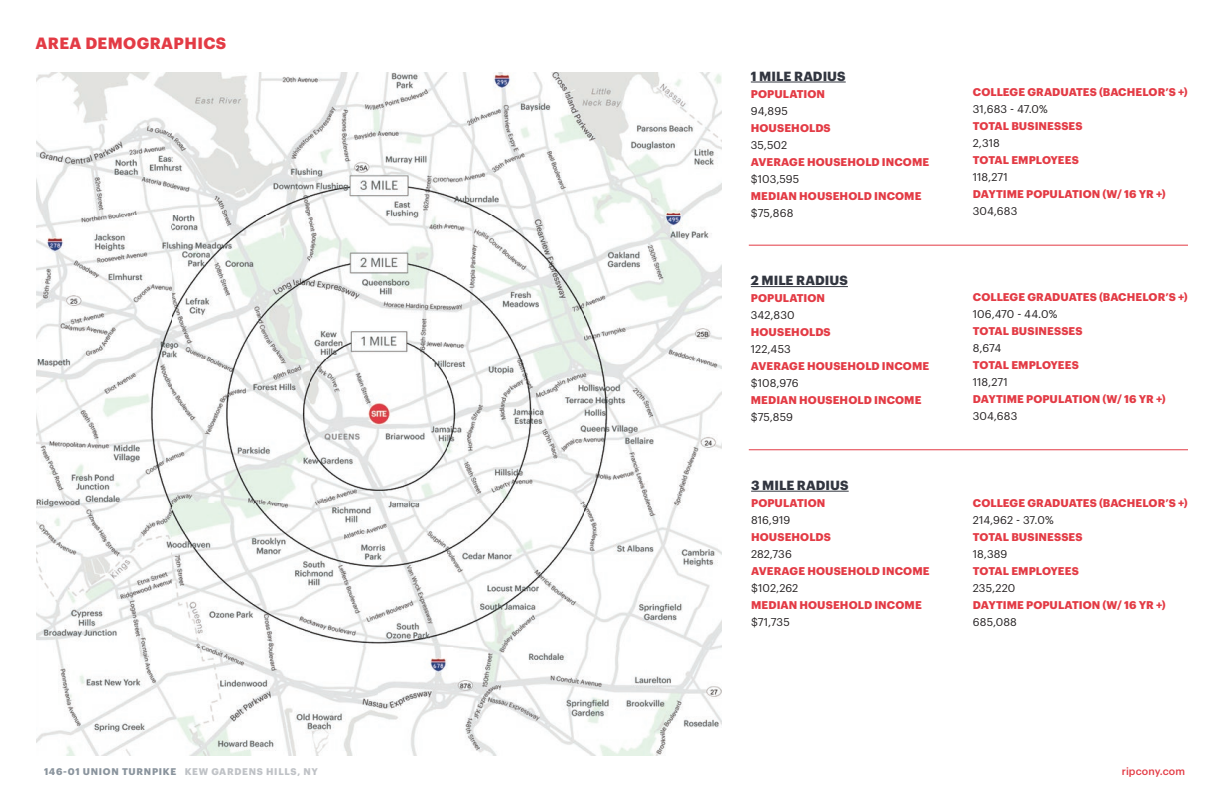
<style>
.page{position:relative;width:1224px;height:792px;background:#fff}
.page>*{position:absolute;margin:0;border:0;box-sizing:border-box;transform-origin:0 0}
.t1{font:700 16px "Graphik";letter-spacing:.025em;color:#e33b45}
.t2{font:700 13px "Graphik";color:#323640}
.t3{font:700 11px "Graphik";letter-spacing:.01em;color:#e33b45}
.t4{font:11px "Graphik";letter-spacing:.005em;color:#231f20}
.t5{font:500 10.5px "Graphik";letter-spacing:.01em;color:#e33b45}
.t6{font:700 9.5px "Graphik";letter-spacing:.075em;color:#8a949d}
.s1{color:#bfc2c6}
</style>
<div class="page">
<img style="left:36px;top:72px;width:686px;height:683px">
<hr style="left:749px;top:245px;width:439px;height:1px;background:#e33b45">
<hr style="left:749px;top:449px;width:439px;height:1px;background:#e33b45">
<hr style="left:751px;top:82px;width:95px;height:1px;background:#323640">
<hr style="left:751px;top:286px;width:97px;height:1px;background:#323640">
<hr style="left:751px;top:491px;width:98px;height:1px;background:#323640">
<h1 class="t1" style="left:36px;top:31px;width:192px">AREA DEMOGRAPHICS</h1>
<p class="t2" style="left:751px;top:66px;width:96px">1 MILE RADIUS</p>
<p class="t3" style="left:751px;top:85px;width:76px">POPULATION</p>
<p class="t4" style="left:751px;top:102px;width:38px">94,895</p>
<p class="t3" style="left:751px;top:119px;width:81px">HOUSEHOLDS</p>
<p class="t4" style="left:751px;top:136px;width:38px">35,502</p>
<p class="t3" style="left:751px;top:153px;width:180px">AVERAGE HOUSEHOLD INCOME</p>
<p class="t4" style="left:751px;top:170px;width:50px">$103,595</p>
<p class="t3" style="left:751px;top:187px;width:172px">MEDIAN HOUSEHOLD INCOME</p>
<p class="t4" style="left:751px;top:204px;width:44px">$75,868</p>
<p class="t2" style="left:751px;top:271px;width:99px">2 MILE RADIUS</p>
<p class="t3" style="left:751px;top:290px;width:76px">POPULATION</p>
<p class="t4" style="left:751px;top:307px;width:45px">342,830</p>
<p class="t3" style="left:751px;top:324px;width:81px">HOUSEHOLDS</p>
<p class="t4" style="left:751px;top:341px;width:42px">122,453</p>
<p class="t3" style="left:751px;top:358px;width:180px">AVERAGE HOUSEHOLD INCOME</p>
<p class="t4" style="left:751px;top:375px;width:49px">$108,976</p>
<p class="t3" style="left:751px;top:392px;width:172px">MEDIAN HOUSEHOLD INCOME</p>
<p class="t4" style="left:751px;top:409px;width:44px">$75,859</p>
<p class="t2" style="left:751px;top:475px;width:99px">3 MILE RADIUS</p>
<p class="t3" style="left:751px;top:494px;width:76px">POPULATION</p>
<p class="t4" style="left:751px;top:512px;width:41px">816,919</p>
<p class="t3" style="left:751px;top:528px;width:81px">HOUSEHOLDS</p>
<p class="t4" style="left:751px;top:546px;width:42px">282,736</p>
<p class="t3" style="left:751px;top:562px;width:180px">AVERAGE HOUSEHOLD INCOME</p>
<p class="t4" style="left:751px;top:580px;width:49px">$102,262</p>
<p class="t3" style="left:751px;top:596px;width:172px">MEDIAN HOUSEHOLD INCOME</p>
<p class="t4" style="left:751px;top:614px;width:40px">$71,735</p>
<p class="t3" style="left:973px;top:84px;width:216px">COLLEGE GRADUATES (BACHELOR’S +)</p>
<p class="t4" style="left:973px;top:101px;width:76px">31,683 - 47.0%</p>
<p class="t3" style="left:973px;top:118px;width:111px">TOTAL BUSINESSES</p>
<p class="t4" style="left:973px;top:135px;width:28px">2,318</p>
<p class="t3" style="left:973px;top:151px;width:107px">TOTAL EMPLOYEES</p>
<p class="t4" style="left:973px;top:169px;width:36px">118,271</p>
<p class="t3" style="left:973px;top:185px;width:194px">DAYTIME POPULATION (W/ 16 YR +)</p>
<p class="t4" style="left:973px;top:203px;width:46px">304,683</p>
<p class="t3" style="left:973px;top:288px;width:216px">COLLEGE GRADUATES (BACHELOR’S +)</p>
<p class="t4" style="left:973px;top:305px;width:86px">106,470 - 44.0%</p>
<p class="t3" style="left:973px;top:322px;width:111px">TOTAL BUSINESSES</p>
<p class="t4" style="left:973px;top:339px;width:30px">8,674</p>
<p class="t3" style="left:973px;top:356px;width:107px">TOTAL EMPLOYEES</p>
<p class="t4" style="left:973px;top:373px;width:36px">118,271</p>
<p class="t3" style="left:973px;top:390px;width:194px">DAYTIME POPULATION (W/ 16 YR +)</p>
<p class="t4" style="left:973px;top:407px;width:46px">304,683</p>
<p class="t3" style="left:973px;top:494px;width:216px">COLLEGE GRADUATES (BACHELOR’S +)</p>
<p class="t4" style="left:973px;top:512px;width:82px">214,962 - 37.0%</p>
<p class="t3" style="left:973px;top:528px;width:111px">TOTAL BUSINESSES</p>
<p class="t4" style="left:973px;top:546px;width:36px">18,389</p>
<p class="t3" style="left:973px;top:562px;width:107px">TOTAL EMPLOYEES</p>
<p class="t4" style="left:973px;top:580px;width:44px">235,220</p>
<p class="t3" style="left:973px;top:596px;width:194px">DAYTIME POPULATION (W/ 16 YR +)</p>
<p class="t4" style="left:973px;top:614px;width:46px">685,088</p>
<p class="t6" style="left:44px;top:764px;width:275px">146-01 UNION TURNPIKE <span class="s1">KEW GARDENS HILLS, NY</span></p>
<p class="t5" style="left:1122px;top:763px;width:65px">ripcony.com</p>
</div>
